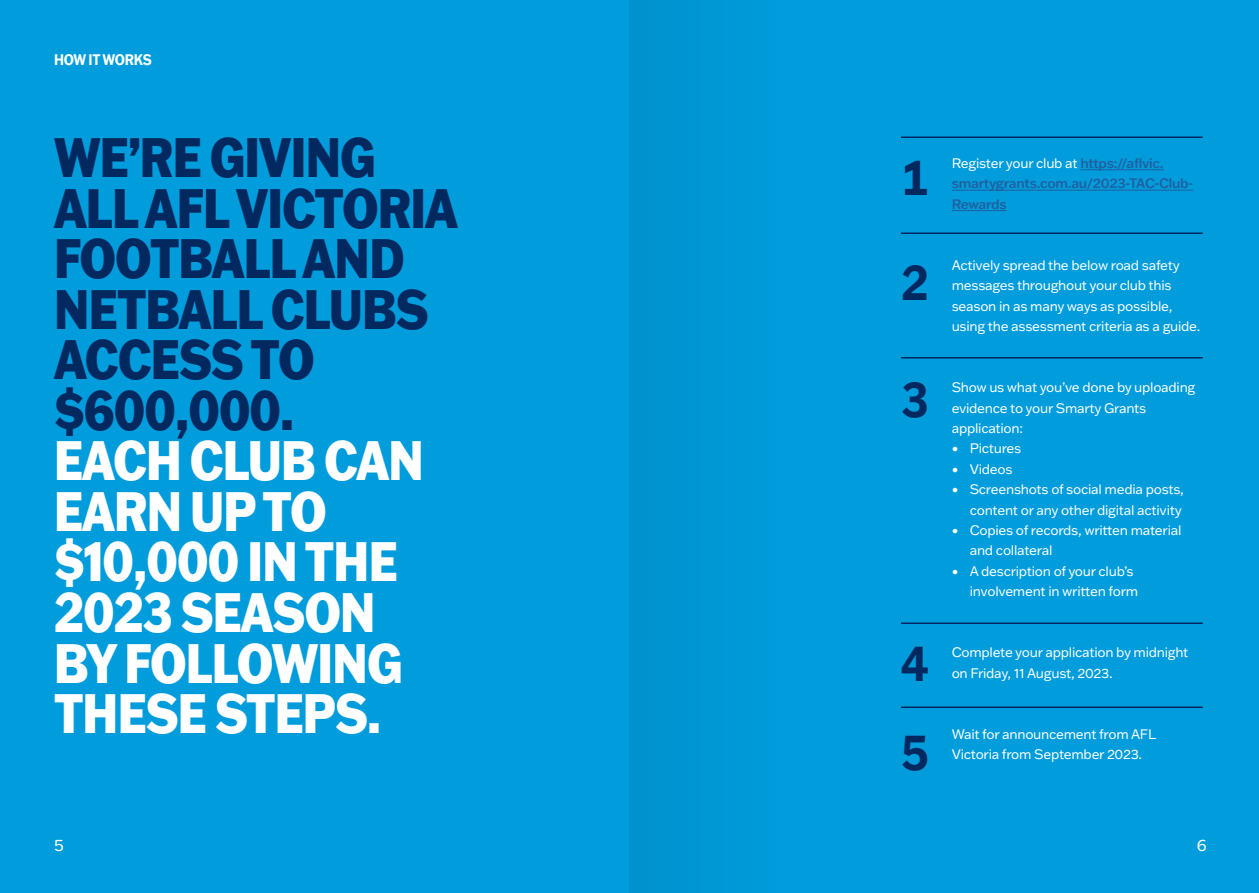
<style>
.page{position:relative;width:1259px;height:893px;background:#019cdc}
.page>*{position:absolute;margin:0;border:0;box-sizing:border-box;transform-origin:0 0}
.t1{font:800 54.3px/50.6px "Franklin Gothic ATF";letter-spacing:-.02em;color:#01285f;scale:.86 1}
.t2{font:800 54.3px/50.6px "Franklin Gothic ATF";letter-spacing:-.02em;color:#fff;scale:.86 1}
.t3{font:700 49.35px/104.7px "Franklin Gothic ATF";color:#01285f;scale:.86 1}
.t4{font:16.5px "Franklin Gothic ATF";color:#fff}
.t5{font:700 15px "Franklin Gothic ATF";letter-spacing:-.02em;color:#fff;scale:.86 1}
.t6{font:13.5px/20.4px "Franklin Gothic ATF";letter-spacing:-.02em;color:#fff}
.t7{font:500 13.5px/20.4px "Franklin Gothic ATF";letter-spacing:-.02em;color:#215e9e}
.s1{font-weight:400;color:#fff}
</style>
<div class="page">
<hr style="left:1080px;top:170px;width:83px;height:1px;background:#215e9e">
<hr style="left:951px;top:190px;width:242px;height:1px;background:#215e9e">
<hr style="left:951px;top:210px;width:55px;height:1px;background:#215e9e">
<hr style="left:901px;top:232px;width:301px;height:2px;background:#01285f">
<hr style="left:901px;top:357px;width:301px;height:1px;background:#01285f">
<hr style="left:901px;top:622px;width:301px;height:2px;background:#01285f">
<hr style="left:901px;top:706px;width:301px;height:2px;background:#01285f">
<hr style="left:901px;top:136px;width:301px;height:2px;background:#01285f">
<p class="t5" style="left:54px;top:50px;width:115px">HOW IT WORKS</p>
<h1 class="t1" style="left:54px;top:131px;width:471px">WE’RE GIVING<br>ALL AFL VICTORIA<br>FOOTBALL AND<br>NETBALL CLUBS<br>ACCESS TO $600,000.</h1>
<h1 class="t2" style="left:54px;top:434px;width:431px">EACH CLUB CAN<br>EARN UP TO $10,000 IN THE<br>2023 SEASON<br>BY FOLLOWING<br>THESE STEPS.</h1>
<h2 class="t3" style="left:901px;top:123px;width:34px">1<br>2</h2>
<h2 class="t3" style="left:901px;top:345px;width:34px">3</h2>
<h2 class="t3" style="left:901px;top:618px;width:34px;line-height:88.5px">4<br>5</h2>
<p class="t7" style="left:951px;top:153px;width:243px"><span class="s1">Register your club at</span> https://aflvic. smartygrants.com.au/2023-TAC-Club-<br>Rewards</p>
<p class="t6" style="left:951px;top:254px;width:250px">Actively spread the below road safety messages throughout your club this season in as many ways as possible, using the assessment criteria as a guide.</p>
<p class="t6" style="left:951px;top:377px;width:245px">Show us what you’ve done by uploading evidence to your Smarty Grants application:</p>
<p class="t6" style="left:951px;top:438px;width:71px">• Pictures</p>
<p class="t6" style="left:951px;top:458px;width:62px">• Videos</p>
<p class="t6" style="left:951px;top:479px;width:234px;text-align:right">• Screenshots of social media posts, content or any other digital activity</p>
<p class="t6" style="left:969px;top:519px;width:213px;text-indent:-18px">• Copies of records, written material and collateral</p>
<p class="t6" style="left:969px;top:560px;width:170px;text-indent:-18px">• A description of your club’s involvement in written form</p>
<p class="t6" style="left:951px;top:642px;width:238px">Complete your application by midnight on Friday, 11 August, 2023.</p>
<p class="t6" style="left:951px;top:723px;width:206px">Wait for announcement from AFL<br>Victoria from September 2023.</p>
<p class="t4" style="left:54px;top:834px;width:11px">5</p>
<p class="t4" style="left:1196px;top:834px;width:11px">6</p>
</div>
